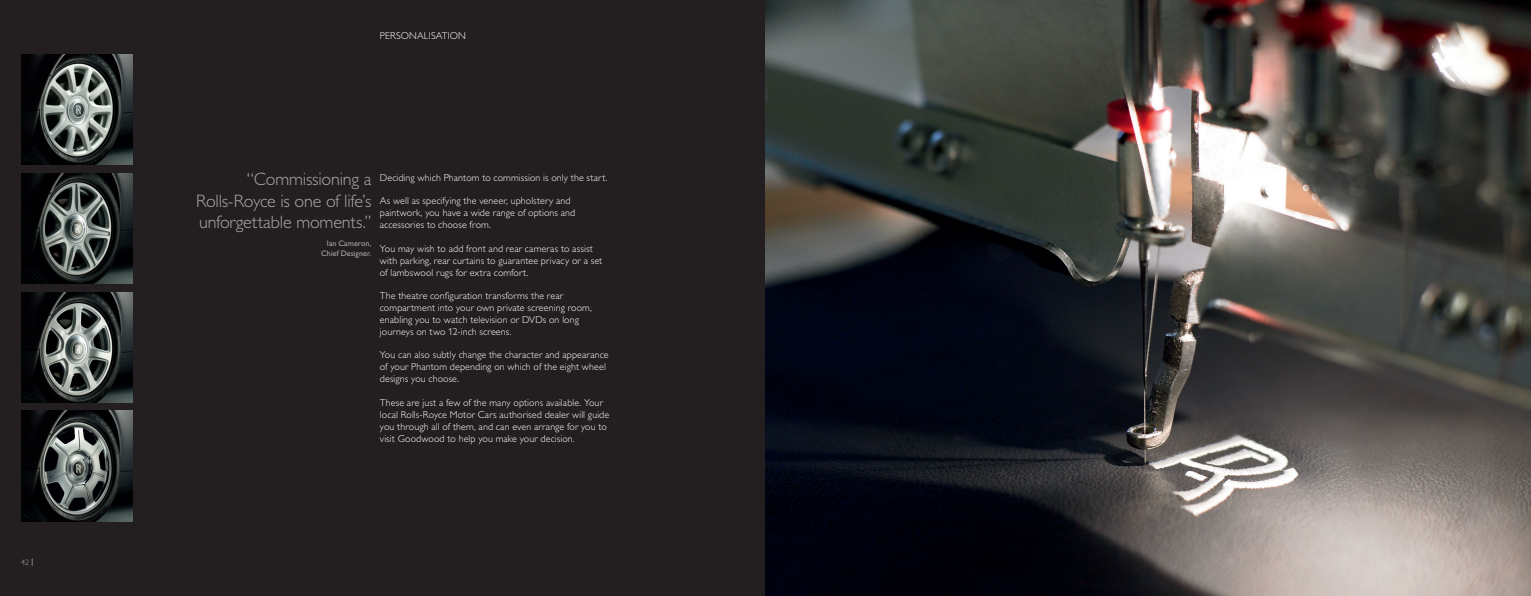
<style>
.page{position:relative;width:1531px;height:596px;background:#fff}
.page>*{position:absolute;margin:0;border:0;box-sizing:border-box;transform-origin:0 0}
.t1{font:300 18px/21px "Gill Alt One";letter-spacing:-.01em;color:#a8a9ad;text-align:justify}
.t2{font:300 10px/12px "Gill Alt One";letter-spacing:.01em;color:#fff}
.t3{font:8px/10px "Gill Alt One";letter-spacing:.005em;color:#a8a9ad;text-align:right}
.t4{font:300 8px "Gill Alt One";color:#a8a9ad}
.s1{color:#fff}
</style>
<div class="page">
<div style="left:0;top:0;width:765px;height:595px;background:#231f20"></div>
<img style="left:765px;top:0;width:766px;height:595px">
<img style="left:21px;top:173px;width:111px;height:110px">
<img style="left:21px;top:54px;width:111px;height:111px">
<img style="left:21px;top:292px;width:111px;height:110px">
<img style="left:21px;top:410px;width:111px;height:111px">
<p class="t4" style="left:21px;top:557px;width:13px">42 <span class="s1">|</span></p>
<p class="t2" style="left:380px;top:30px;width:88px">PERSONALISATION</p>
<h1 class="t1" style="left:196px;top:169px;width:177px;text-indent:51px">“Commissioning a Rolls-Royce is one of life’s unforgettable moments.’’</h1>
<p class="t3" style="left:321px;top:238px;width:52px">Ian Cameron,<br>Chief Designer.</p>
<p class="t2" style="left:380px;top:171px;width:229px">Deciding which Phantom to commission is only the start.</p>
<p class="t2" style="left:380px;top:195px;width:197px">As well as specifying the veneer, upholstery and paintwork, you have a wide range of options and accessories to choose from.</p>
<p class="t2" style="left:380px;top:242px;width:224px">You may wish to add front and rear cameras to assist with parking, rear curtains to guarantee privacy or a set of lambswool rugs for extra comfort.</p>
<p class="t2" style="left:380px;top:289px;width:214px">The theatre configuration transforms the rear compartment into your own private screening room, enabling you to watch television or DVDs on long journeys on two 12-inch screens.</p>
<p class="t2" style="left:380px;top:349px;width:230px">You can also subtly change the character and appearance of your Phantom depending on which of the eight wheel designs you choose.</p>
<p class="t2" style="left:380px;top:396px;width:231px">These are just a few of the many options available. Your local Rolls-Royce Motor Cars authorised dealer will guide you through all of them, and can even arrange for you to visit Goodwood to help you make your decision.</p>
</div>
